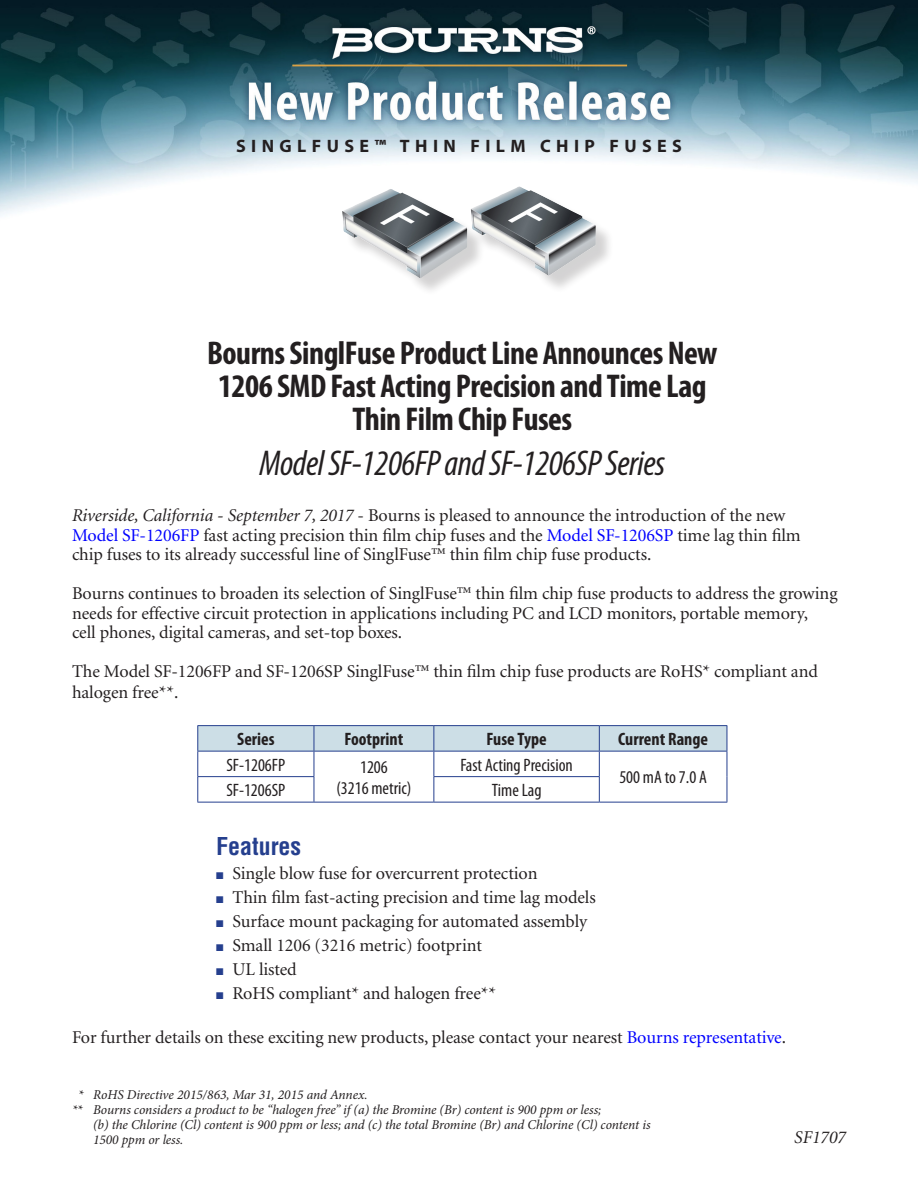
<style>
.page{position:relative;width:918px;height:1188px;background:#fff}
.page>*{position:absolute;margin:0;border:0;box-sizing:border-box;transform-origin:0 0}
.t1{font:italic condensed 36px "Myriad Pro";letter-spacing:-.015em;color:#231f20}
.t2{font:700 condensed 33px/33px "Myriad Pro";letter-spacing:-.015em;color:#231f20;text-align:center}
.t3{font:700 condensed 24px "Helvetica";color:#253f8e}
.t4{font:18px/19.5px "Minion";letter-spacing:-.005em;color:#231f20}
.t5{font:condensed 18px/21px "Myriad Pro";color:#231f20;text-align:center}
.t6{font:700 condensed 18px "Myriad Pro";color:#231f20}
.t7{font:700 18px "Myriad Pro";letter-spacing:.3em;color:#231f20}
.t8{font:italic 18px "Minion";color:#231f20}
.t9{font:italic 13.5px/15px "Minion Pro";letter-spacing:-.005em;color:#231f20}
.s1{font-style:italic}
.s2{color:#00f}
.s3{color:#253f8e}
</style>
<div class="page">
<img style="left:0;top:0;width:918px;height:216px">
<hr style="left:197px;top:725px;width:117px;height:1px;background:#253f8e">
<hr style="left:314px;top:725px;width:120px;height:1px;background:#253f8e">
<hr style="left:434px;top:725px;width:165px;height:1px;background:#253f8e">
<hr style="left:599px;top:725px;width:128px;height:1px;background:#253f8e">
<svg style="left:197px;top:726px;width:531px;height:76px"></svg>
<hr style="left:197px;top:802px;width:117px;height:1px;background:#253f8e">
<hr style="left:314px;top:802px;width:120px;height:1px;background:#253f8e">
<hr style="left:434px;top:802px;width:165px;height:1px;background:#253f8e">
<hr style="left:599px;top:802px;width:128px;height:1px;background:#253f8e">
<div style="left:345px;top:189px;width:269px;height:107px;background:#231f20;opacity:.2"></div>
<img style="left:342px;top:189px;width:125px;height:89px">
<img style="left:471px;top:186px;width:125px;height:90px">
<p class="t7" style="left:236px;top:134px;width:447px">SINGLFUSE™ THIN FILM CHIP FUSES</p>
<p class="t2" style="left:207px;top:337px;width:512px">Bourns SinglFuse Product Line Announces New</p>
<p class="t2" style="left:218px;top:370px;width:490px">1206 SMD Fast Acting Precision and Time Lag<br>Thin Film Chip Fuses</p>
<p class="t1" style="left:259px;top:441px;width:407px">Model SF-1206FP and SF-1206SP Series</p>
<p class="t4" style="left:72px;top:506px;width:730px"><span class="s1">Riverside, California - September 7, 2017</span> - Bourns is pleased to announce the introduction of the new<br><span class="s2">Model SF-1206FP</span> fast acting precision thin film chip fuses and the <span class="s2">Model SF-1206SP</span> time lag thin film chip fuses to its already successful line of SinglFuse™ thin film chip fuse products.</p>
<p class="t4" style="left:72px;top:584px;width:767px">Bourns continues to broaden its selection of SinglFuse™ thin film chip fuse products to address the growing needs for effective circuit protection in applications including PC and LCD monitors, portable memory,<br>cell phones, digital cameras, and set-top boxes.</p>
<p class="t4" style="left:72px;top:662px;width:747px;line-height:21px">The Model SF-1206FP and SF-1206SP SinglFuse™ thin film chip fuse products are RoHS* compliant and halogen free**.</p>
<p class="t6" style="left:237px;top:729px;width:39px">Series</p>
<p class="t6" style="left:344px;top:729px;width:60px">Footprint</p>
<p class="t6" style="left:486px;top:729px;width:62px">Fuse Type</p>
<p class="t6" style="left:618px;top:729px;width:91px">Current Range</p>
<p class="t5" style="left:226px;top:754px;width:60px">SF-1206FP</p>
<p class="t5" style="left:336px;top:756px;width:77px">1206<br>(3216 metric)</p>
<p class="t5" style="left:460px;top:754px;width:114px">Fast Acting Precision</p>
<p class="t5" style="left:619px;top:767px;width:89px">500 mA to 7.0 A</p>
<p class="t5" style="left:226px;top:779px;width:61px">SF-1206SP</p>
<p class="t5" style="left:492px;top:779px;width:51px">Time Lag</p>
<p class="t3" style="left:216px;top:832px;width:87px">Features</p>
<p class="t4" style="left:216px;top:864px;width:323px"><span class="s3">■</span> Single blow fuse for overcurrent protection</p>
<p class="t4" style="left:216px;top:888px;width:381px"><span class="s3">■</span> Thin film fast-acting precision and time lag models</p>
<p class="t4" style="left:216px;top:912px;width:373px"><span class="s3">■</span> Surface mount packaging for automated assembly</p>
<p class="t4" style="left:216px;top:936px;width:268px"><span class="s3">■</span> Small 1206 (3216 metric) footprint</p>
<p class="t4" style="left:216px;top:960px;width:82px"><span class="s3">■</span> UL listed</p>
<p class="t4" style="left:216px;top:984px;width:282px"><span class="s3">■</span> RoHS compliant* and halogen free**</p>
<p class="t4" style="left:72px;top:1028px;width:716px">For further details on these exciting new products, please contact your nearest <span class="s2">Bourns representative</span>.</p>
<p class="t9" style="left:78px;top:1087px;width:291px">* RoHS Directive 2015/863, Mar 31, 2015 and Annex.</p>
<p class="t9" style="left:93px;top:1102px;width:559px;text-indent:-21px">** Bourns considers a product to be “halogen free” if (a) the Bromine (Br) content is 900 ppm or less;<br>(b) the Chlorine (Cl) content is 900 ppm or less; and (c) the total Bromine (Br) and Chlorine (Cl) content is<br>1500 ppm or less.</p>
<p class="t8" style="left:794px;top:1128px;width:53px">SF1707</p>
</div>
